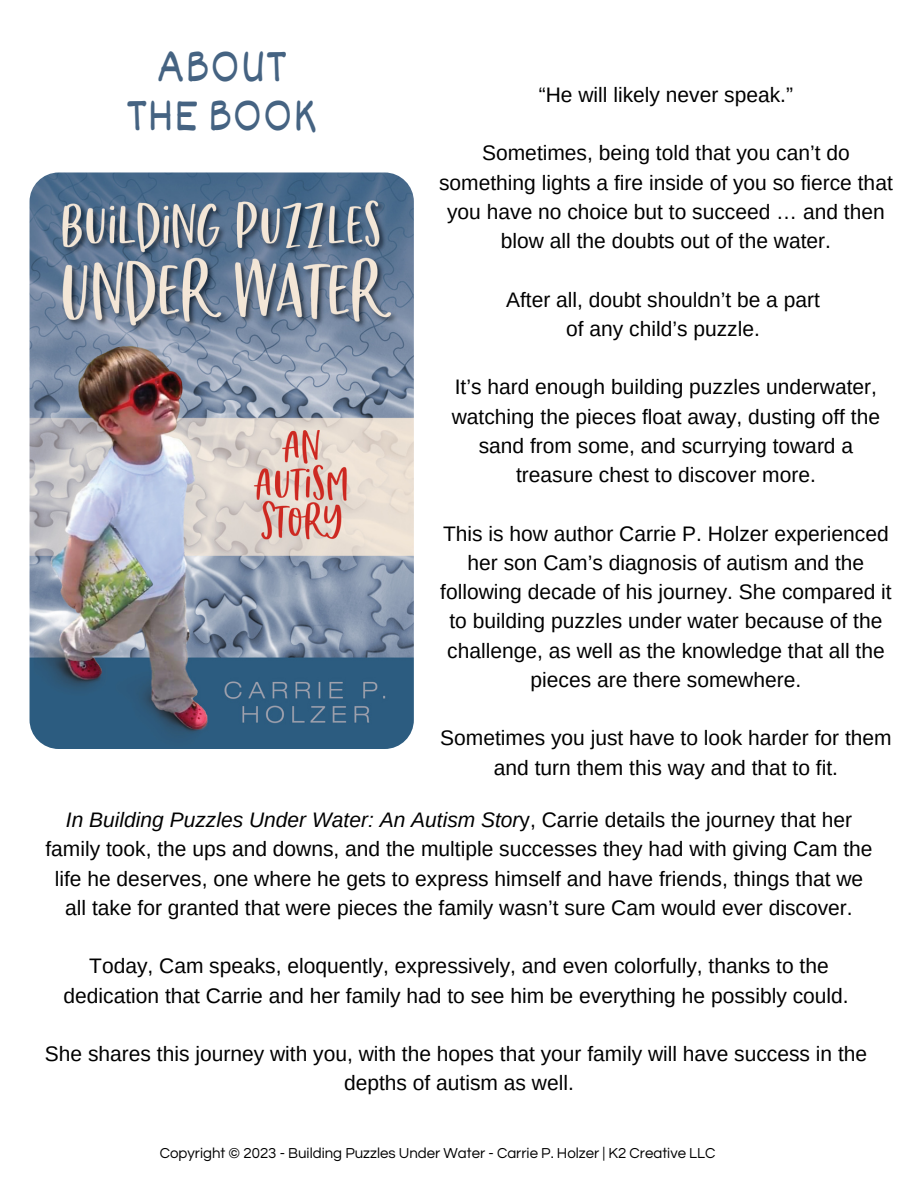
<style>
.page{position:relative;width:918px;height:1188px;background:#fff}
.page>*{position:absolute;margin:0;border:0;box-sizing:border-box;transform-origin:0 0}
.t1{font:49.5px/49.5px "Dekko";color:#456382;text-align:center}
.t2{font:21px/29.2px "Arimo";color:#000;text-align:center}
.t3{font:15px "Questrial";color:#000}
.s1{font-style:italic}
</style>
<div class="page">
<img style="left:30px;top:172px;width:384px;height:577px;border-radius:29px">
<h1 class="t1" style="left:126px;top:39px;width:193px">ABOUT<br>THE BOOK</h1>
<p class="t2" style="left:539px;top:80px;width:256px">“He will likely never speak.”</p>
<p class="t2" style="left:439px;top:138px;width:455px">Sometimes, being told that you can’t do something lights a fire inside of you so fierce that you have no choice but to succeed … and then blow all the doubts out of the water.</p>
<p class="t2" style="left:506px;top:285px;width:315px">After all, doubt shouldn’t be a part of any child’s puzzle.</p>
<p class="t2" style="left:452px;top:372px;width:430px">It’s hard enough building puzzles underwater, watching the pieces float away, dusting off the sand from some, and scurrying toward a treasure chest to discover more.</p>
<p class="t2" style="left:440px;top:519px;width:453px">This is how author Carrie P. Holzer experienced her son Cam’s diagnosis of autism and the following decade of his journey. She compared it to building puzzles under water because of the challenge, as well as the knowledge that all the pieces are there somewhere.</p>
<p class="t2" style="left:440px;top:723px;width:453px">Sometimes you just have to look harder for them and turn them this way and that to fit.</p>
<p class="t2" style="left:45px;top:805px;width:829px"><span class="s1">In Building Puzzles Under Water: An Autism Stor</span>y, Carrie details the journey that her family took, the ups and downs, and the multiple successes they had with giving Cam the life he deserves, one where he gets to express himself and have friends, things that we all take for granted that were pieces the family wasn’t sure Cam would ever discover.</p>
<p class="t2" style="left:63px;top:952px;width:787px">Today, Cam speaks, eloquently, expressively, and even colorfully, thanks to the dedication that Carrie and her family had to see him be everything he possibly could.</p>
<p class="t2" style="left:45px;top:1039px;width:824px">She shares this journey with you, with the hopes that your family will have success in the depths of autism as well.</p>
<p class="t3" style="left:160px;top:1145px;width:557px">Copyright ©️ 2023 - Building Puzzles Under Water - Carrie P. Holzer | K2 Creative LLC</p>
</div>
